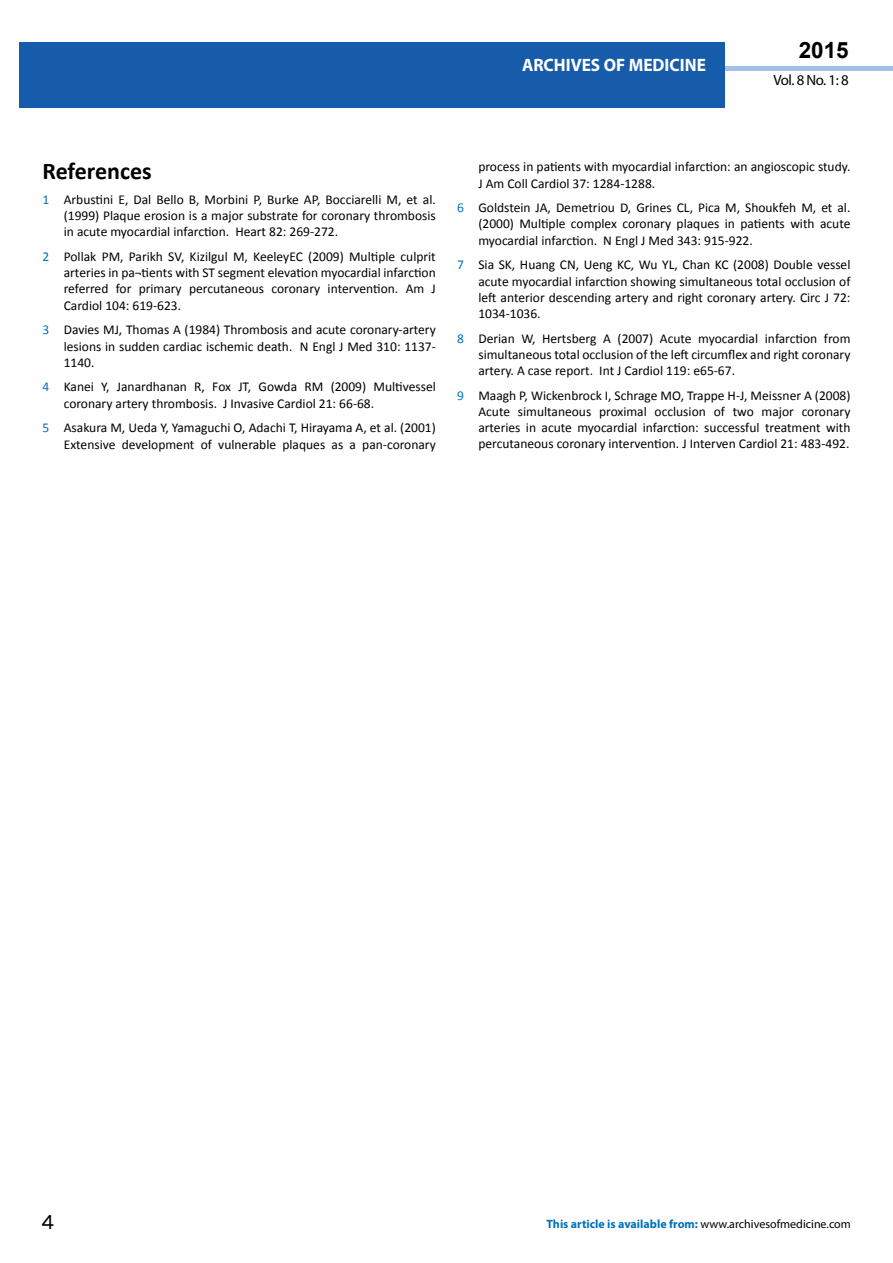
<style>
.page{position:relative;width:893px;height:1263px;background:#fff}
.page>*{position:absolute;margin:0;border:0;box-sizing:border-box;transform-origin:0 0}
.t1{font:25.5px "Tunga";color:#000}
.t2{font:700 24px "Calibri";color:#000}
.t3{font:700 22.5px "Arial";color:#000}
.t4{font:700 18px "Myriad Pro";color:#fff;scale:.96 1}
.t5{font:14.85px "Myriad Pro";color:#000}
.t6{font:13.5px/16.2px "Calibri";color:#000;text-align:justify}
.t7{font:700 12px "Myriad Pro";color:#0072bc}
.s1{color:#0072bc}
.s2{font-weight:400;color:#000}
</style>
<div class="page">
<div style="left:722px;top:66px;width:171px;height:5px;background:#a1c1e6"></div>
<div style="left:19px;top:42px;width:706px;height:66px;background:#165caa"></div>
<h3 class="t4" style="left:522px;top:53px;width:193px">ARCHIVES OF MEDICINE</h3>
<h3 class="t3" style="left:799px;top:35px;width:52px">2015</h3>
<p class="t5" style="left:773px;top:71px;width:77px">Vol. 8 No. 1: 8</p>
<h2 class="t2" style="left:43px;top:156px;width:111px">References</h2>
<p class="t6" style="left:64px;top:191px;width:374px;text-indent:-21px"><span class="s1">1</span> Arbustini E, Dal Bello B, Morbini P, Burke AP, Bocciarelli M, et al. (1999) Plaque erosion is a major substrate for coronary thrombosis in acute myocardial infarction. Heart 82: 269-272.</p>
<p class="t6" style="left:64px;top:248px;width:374px;text-indent:-21px"><span class="s1">2</span> Pollak PM, Parikh SV, Kizilgul M, KeeleyEC (2009) Multiple culprit arteries in pa¬tients with ST segment elevation myocardial infarction referred for primary percutaneous coronary intervention. Am J Cardiol 104: 619-623.</p>
<p class="t6" style="left:64px;top:322px;width:374px;text-indent:-21px"><span class="s1">3</span> Davies MJ, Thomas A (1984) Thrombosis and acute coronary-artery lesions in sudden cardiac ischemic death. N Engl J Med 310: 1137- 1140.</p>
<p class="t6" style="left:64px;top:379px;width:374px;text-indent:-21px"><span class="s1">4</span> Kanei Y, Janardhanan R, Fox JT, Gowda RM (2009) Multivessel coronary artery thrombosis. J Invasive Cardiol 21: 66-68.</p>
<p class="t6" style="left:43px;top:420px;width:395px;text-align:right"><span class="s1">5</span> Asakura M, Ueda Y, Yamaguchi O, Adachi T, Hirayama A, et al. (2001)<br>Extensive development of vulnerable plaques as a pan-coronary</p>
<p class="t6" style="left:478px;top:159px;width:374px">process in patients with myocardial infarction: an angioscopic study.<br>J Am Coll Cardiol 37: 1284-1288.</p>
<p class="t6" style="left:478px;top:200px;width:374px;text-indent:-21px"><span class="s1">6</span> Goldstein JA, Demetriou D, Grines CL, Pica M, Shoukfeh M, et al. (2000) Multiple complex coronary plaques in patients with acute myocardial infarction. N Engl J Med 343: 915-922.</p>
<p class="t6" style="left:478px;top:257px;width:374px;text-indent:-21px"><span class="s1">7</span> Sia SK, Huang CN, Ueng KC, Wu YL, Chan KC (2008) Double vessel acute myocardial infarction showing simultaneous total occlusion of left anterior descending artery and right coronary artery. Circ J 72:<br>1034-1036.</p>
<p class="t6" style="left:478px;top:330px;width:374px;text-indent:-21px"><span class="s1">8</span> Derian W, Hertsberg A (2007) Acute myocardial infarction from simultaneous total occlusion of the left circumflex and right coronary artery. A case report. Int J Cardiol 119: e65-67.</p>
<p class="t6" style="left:478px;top:387px;width:374px;text-indent:-21px"><span class="s1">9</span> Maagh P, Wickenbrock I, Schrage MO, Trappe H-J, Meissner A (2008)<br>Acute simultaneous proximal occlusion of two major coronary arteries in acute myocardial infarction: successful treatment with percutaneous coronary intervention. J Interven Cardiol 21: 483-492.</p>
<h1 class="t1" style="left:41px;top:1205px;width:15px">4</h1>
<p class="t7" style="left:546px;top:1216px;width:306px">This article is available from: <span class="s2">www.archivesofmedicine.com</span></p>
</div>
